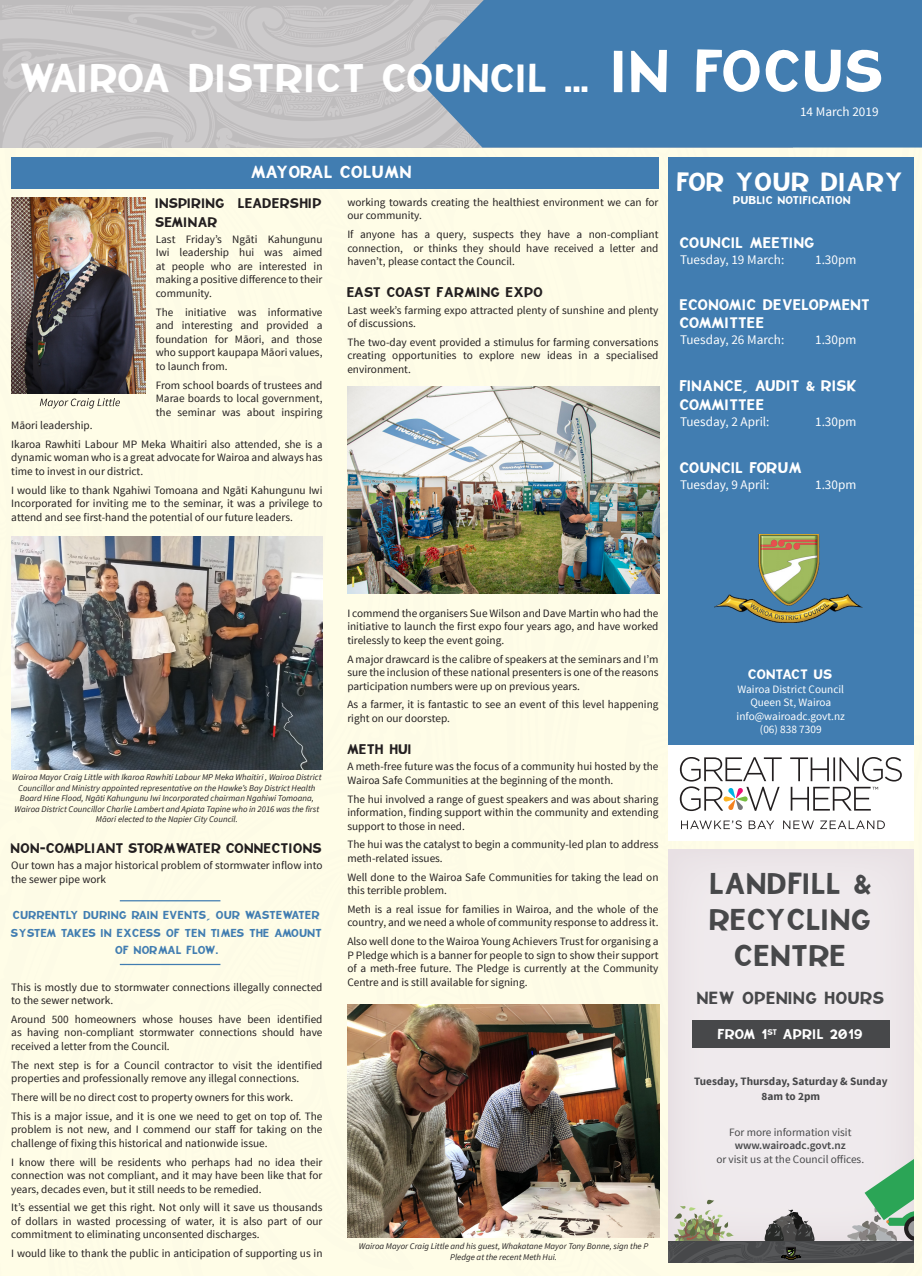
<style>
.page{position:relative;width:922px;height:1276px;background:#fff}
.page>*{position:absolute;margin:0;border:0;box-sizing:border-box;transform-origin:0 0}
.t1{font:40px "BB Te Wairoa";color:#fff}
.t2{font:30px/36px "BBTEWAIROA";color:#47484a;text-align:center}
.t3{font:26.38px "BB Te Wairoa";color:#fff}
.t4{font:17.5px "BBTEWAIROA";color:#47484a}
.t5{font:17.5px "BB Te Wairoa";color:#fff}
.t6{font:15.38px/18.4px "BB Te Wairoa";color:#fff}
.t7{font:14.12px "BBTEWAIROA";color:#fff}
.t8{font:14px/18.8px "BBTEWAIROA";color:#231f20}
.t9{font:13.75px "BBTEWAIROA";color:#fff}
.t10{font:13.12px "Source Sans Pro";color:#fff}
.t11{font:11.5px/17.5px "BBTEWAIROA";color:#417db1;text-align:center}
.t12{font:11.38px "BB Te Wairoa";color:#fff}
.t13{font:11.25px/13.5px "Source Sans Pro";color:#231f20;text-align:justify}
.t14{font:11.25px/13.5px "Source Sans Pro";color:#47484a;text-align:center}
.t15{font:11.25px "Source Sans Pro";color:#fff}
.t16{font:700 11.25px/15px "Source Sans Pro";color:#47484a;text-align:center}
.t17{font:italic 8.75px/10.5px "Source Sans Pro";color:#231f20;text-align:center}
.s1{font-size:59.75px}
.s2{font-weight:600}
</style>
<div class="page">
<div style="left:0;top:4px;width:921px;height:1272px;background:#fffde7"></div>
<div style="left:11px;top:157px;width:648px;height:32px;background:#417db1"></div>
<div style="left:667px;top:157px;width:246px;height:588px;background:#417db1"></div>
<img style="left:714px;top:534px;width:147px;height:88px">
<svg style="left:0;top:0;width:412px;height:148px;background:#c7c5c6"></svg>
<svg style="left:412px;top:0;width:509px;height:148px;background:#4b82b1"></svg>
<img style="left:11px;top:197px;width:134px;height:196px">
<svg style="left:40px;top:398px;width:80px;height:10px"></svg>
<div style="left:667px;top:745px;width:246px;height:96px;background:#fff"></div>
<svg style="left:790px;top:757px;width:111px;height:24px"></svg>
<svg style="left:679px;top:757px;width:102px;height:54px"></svg>
<svg style="left:790px;top:787px;width:87px;height:23px"></svg>
<svg style="left:681px;top:820px;width:60px;height:9px"></svg>
<svg style="left:748px;top:820px;width:26px;height:9px"></svg>
<svg style="left:783px;top:820px;width:30px;height:9px"></svg>
<svg style="left:820px;top:820px;width:64px;height:9px"></svg>
<div style="left:667px;top:849px;width:246px;height:392px;background:#efeaed"></div>
<svg style="left:847px;top:1159px;width:66px;height:82px"></svg>
<svg style="left:673px;top:1199px;width:60px;height:42px"></svg>
<div style="left:692px;top:1020px;width:197px;height:27px;background:#47484a"></div>
<img style="left:668px;top:1241px;width:245px;height:22px">
<svg style="left:764px;top:1209px;width:50px;height:50px"></svg>
<hr style="left:120px;top:900px;width:100px;height:1px;background:#417db1">
<hr style="left:120px;top:964px;width:100px;height:1px;background:#417db1">
<img style="left:11px;top:536px;width:311px;height:233px">
<img style="left:348px;top:1004px;width:311px;height:233px">
<img style="left:347px;top:386px;width:312px;height:208px">
<p class="t1" style="left:21px;top:55px;width:867px">WAIROA DISTRICT COUNCIL ... <span class="s1">IN FOCUS</span></p>
<p class="t10" style="left:799px;top:103px;width:80px">14 March 2019</p>
<p class="t5" style="left:251px;top:162px;width:162px">MAYORAL COLUMN</p>
<p class="t3" style="left:677px;top:166px;width:229px">FOR YOUR DIARY</p>
<p class="t12" style="left:733px;top:193px;width:119px">PUBLIC NOTIFICATION</p>
<p class="t13" style="left:347px;top:196px;width:312px">working towards creating the healthiest environment we can for our community.</p>
<p class="t13" style="left:347px;top:228px;width:312px">If anyone has a query, suspects they have a non-compliant connection, or thinks they should have received a letter and haven’t, please contact the Council.</p>
<p class="t8" style="left:347px;top:283px;width:198px">EAST COAST FARMING EXPO</p>
<p class="t13" style="left:347px;top:303px;width:312px">Last week’s farming expo attracted plenty of sunshine and plenty of discussions.</p>
<p class="t13" style="left:347px;top:336px;width:312px">The two-day event provided a stimulus for farming conversations creating opportunities to explore new ideas in a specialised environment.</p>
<p class="t8" style="left:156px;top:193px;width:168px">INSPIRING LEADERSHIP<br>SEMINAR</p>
<p class="t13" style="left:156px;top:233px;width:168px">Last Friday’s Ngāti Kahungunu Iwi leadership hui was aimed at people who are interested in making a positive difference to their community.</p>
<p class="t13" style="left:156px;top:305px;width:168px">The initiative was informative and interesting and provided a foundation for Māori, and those who support kaupapa Māori values, to launch from.</p>
<p class="t13" style="left:156px;top:378px;width:168px">From school boards of trustees and Marae boards to local government, the seminar was about inspiring</p>
<p class="t6" style="left:679px;top:234px;width:137px">COUNCIL MEETING</p>
<p class="t10" style="left:679px;top:251px;width:106px">Tuesday, 19 March:</p>
<p class="t10" style="left:815px;top:251px;width:43px">1.30pm</p>
<p class="t6" style="left:679px;top:295px;width:192px">ECONOMIC DEVELOPMENT<br>COMMITTEE</p>
<p class="t10" style="left:679px;top:331px;width:106px">Tuesday, 26 March:</p>
<p class="t10" style="left:815px;top:331px;width:43px">1.30pm</p>
<p class="t6" style="left:679px;top:377px;width:179px">FINANCE, AUDIT &amp; RISK<br>COMMITTEE</p>
<p class="t10" style="left:679px;top:413px;width:91px">Tuesday, 2 April:</p>
<p class="t10" style="left:815px;top:413px;width:43px">1.30pm</p>
<p class="t6" style="left:679px;top:459px;width:124px">COUNCIL FORUM</p>
<p class="t10" style="left:679px;top:476px;width:91px">Tuesday, 9 April:</p>
<p class="t10" style="left:815px;top:476px;width:43px">1.30pm</p>
<p class="t13" style="left:11px;top:419px;width:83px">Māori leadership.</p>
<p class="t13" style="left:11px;top:437px;width:312px">Ikaroa Rawhiti Labour MP Meka Whaitiri also attended, she is a dynamic woman who is a great advocate for Wairoa and always has time to invest in our district.</p>
<p class="t13" style="left:11px;top:483px;width:312px">I would like to thank Ngahiwi Tomoana and Ngāti Kahungunu Iwi Incorporated for inviting me to the seminar, it was a privilege to attend and see first-hand the potential of our future leaders.</p>
<p class="t17" style="left:12px;top:772px;width:311px">Wairoa Mayor Craig Little with Ikaroa Rawhiti Labour MP Meka Whaitiri , Wairoa District Councillor and Ministry appointed representative on the Hawke’s Bay District Health Board Hine Flood, Ngāti Kahungunu Iwi Incorporated chairman Ngahiwi Tomoana, Wairoa District Councillor Charlie Lambert and Apiata Tapine who in 2016 was the first Māori elected to the Napier City Council.</p>
<p class="t8" style="left:11px;top:838px;width:312px">NON-COMPLIANT STORMWATER CONNECTIONS</p>
<p class="t13" style="left:11px;top:859px;width:312px">Our town has a major historical problem of stormwater inflow into the sewer pipe work</p>
<p class="t11" style="left:11px;top:906px;width:312px">CURRENTLY DURING RAIN EVENTS, OUR WASTEWATER<br>SYSTEM TAKES IN EXCESS OF TEN TIMES THE AMOUNT<br>OF NORMAL FLOW.</p>
<p class="t13" style="left:11px;top:980px;width:312px">This is mostly due to stormwater connections illegally connected to the sewer network.</p>
<p class="t13" style="left:11px;top:1012px;width:312px">Around 500 homeowners whose houses have been identified as having non-compliant stormwater connections should have received a letter from the Council.</p>
<p class="t13" style="left:11px;top:1058px;width:312px">The next step is for a Council contractor to visit the identified properties and professionally remove any illegal connections.</p>
<p class="t13" style="left:11px;top:1090px;width:283px">There will be no direct cost to property owners for this work.</p>
<p class="t13" style="left:11px;top:1109px;width:312px">This is a major issue, and it is one we need to get on top of. The problem is not new, and I commend our staff for taking on the challenge of fixing this historical and nationwide issue.</p>
<p class="t13" style="left:11px;top:1155px;width:312px">I know there will be residents who perhaps had no idea their connection was not compliant, and it may have been like that for years, decades even, but it still needs to be remedied.</p>
<p class="t13" style="left:11px;top:1201px;width:312px">It’s essential we get this right. Not only will it save us thousands of dollars in wasted processing of water, it is also part of our commitment to eliminating unconsented discharges.</p>
<p class="t13" style="left:11px;top:1246px;width:312px">I would like to thank the public in anticipation of supporting us in</p>
<p class="t13" style="left:347px;top:606px;width:312px">I commend the organisers Sue Wilson and Dave Martin who had the initiative to launch the first expo four years ago, and have worked tirelessly to keep the event going.</p>
<p class="t13" style="left:347px;top:652px;width:312px">A major drawcard is the calibre of speakers at the seminars and I’m sure the inclusion of these national presenters is one of the reasons participation numbers were up on previous years.</p>
<p class="t13" style="left:347px;top:698px;width:312px">As a farmer, it is fantastic to see an event of this level happening right on our doorstep.</p>
<p class="t8" style="left:347px;top:739px;width:67px">METH HUI</p>
<p class="t13" style="left:347px;top:760px;width:312px">A meth-free future was the focus of a community hui hosted by the<br>Wairoa Safe Communities at the beginning of the month.</p>
<p class="t13" style="left:347px;top:792px;width:312px">The hui involved a range of guest speakers and was about sharing information, finding support within the community and extending support to those in need.</p>
<p class="t13" style="left:347px;top:838px;width:312px">The hui was the catalyst to begin a community-led plan to address meth-related issues.</p>
<p class="t13" style="left:347px;top:870px;width:312px">Well done to the Wairoa Safe Communities for taking the lead on this terrible problem.</p>
<p class="t13" style="left:347px;top:902px;width:312px">Meth is a real issue for families in Wairoa, and the whole of the country, and we need a whole of community response to address it.</p>
<p class="t13" style="left:347px;top:935px;width:312px">Also well done to the Wairoa Young Achievers Trust for organising a P Pledge which is a banner for people to sign to show their support of a meth-free future. The Pledge is currently at the Community Centre and is still available for signing.</p>
<p class="t17" style="left:359px;top:1241px;width:291px">Wairoa Mayor Craig Little and his guest, Whakatane Mayor Tony Bonne, sign the P<br>Pledge at the recent Meth Hui.</p>
<p class="t9" style="left:748px;top:666px;width:86px">CONTACT US</p>
<p class="t15" style="left:737px;top:682px;width:108px">Wairoa District Council</p>
<p class="t15" style="left:750px;top:695px;width:82px">Queen St, Wairoa</p>
<p class="t15" style="left:736px;top:709px;width:110px">info@wairoadc.govt.nz</p>
<p class="t15" style="left:759px;top:722px;width:63px">(06) 838 7309</p>
<p class="t2" style="left:710px;top:864px;width:164px">LANDFILL &amp;<br>RECYCLING<br>CENTRE</p>
<p class="t4" style="left:697px;top:987px;width:189px">NEW OPENING HOURS</p>
<p class="t7" style="left:717px;top:1026px;width:147px">FROM 1<sup>ST</sup> APRIL 2019</p>
<p class="t16" style="left:694px;top:1073px;width:195px">Tuesday, Thursday, Saturday &amp; Sunday<br>8am to 2pm</p>
<p class="t14" style="left:716px;top:1125px;width:149px">For more information visit <span class="s2">www.wairoadc.govt.nz<br></span>or visit us at the Council offices.</p>
</div>
